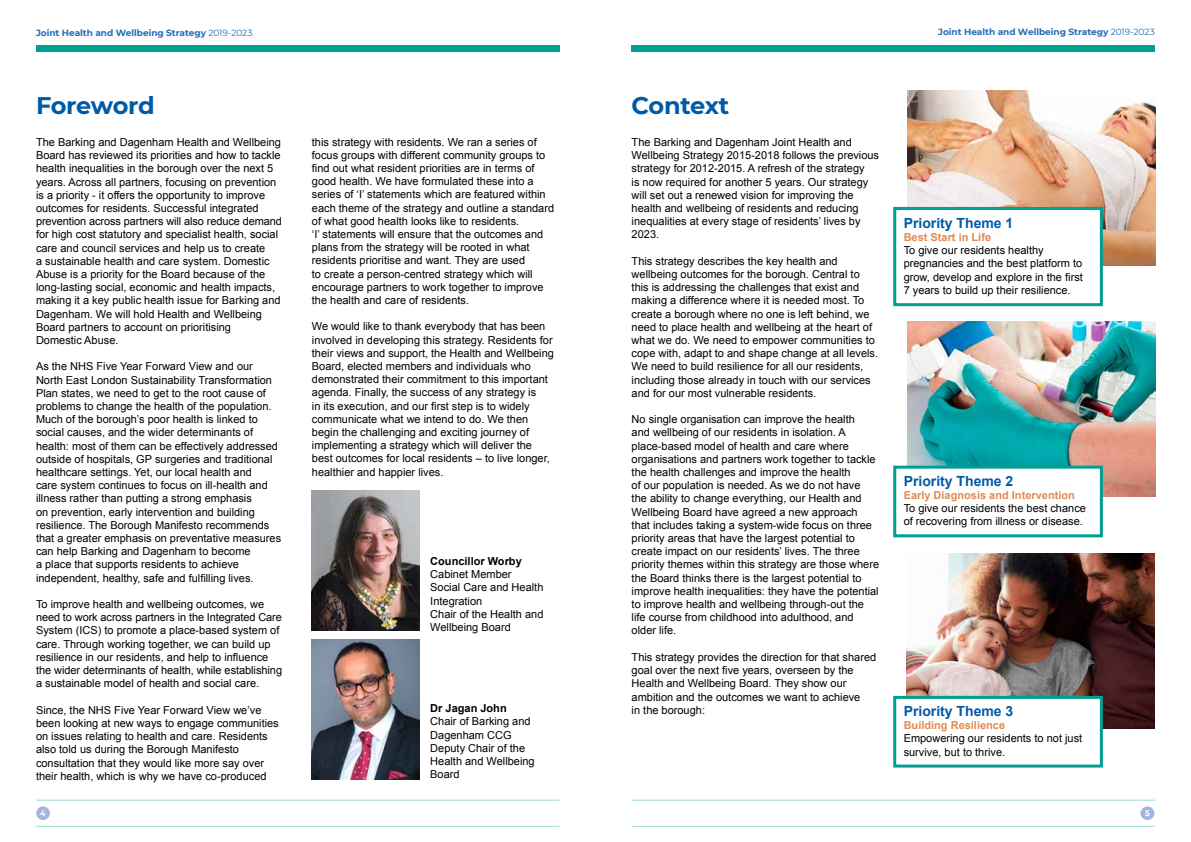
<style>
.page{position:relative;width:1191px;height:842px;background:#fff}
.page>*{position:absolute;margin:0;border:0;box-sizing:border-box;transform-origin:0 0}
.t1{font:700 24px "Montserrat";letter-spacing:-.02em;color:#005aa7}
.t2{font:700 14px "Arial";color:#005aa7}
.t3{font:11px/13.2px "Arial";color:#000}
.t4{font:700 11px "Arial";color:#e18b52}
.t5{font:700 11px "Arial";color:#000}
.t6{font:700 9px "Montserrat";letter-spacing:-.005em;color:#246db5}
.t7{font:700 8px "Montserrat";color:#fff}
.s1{font-weight:400}
</style>
<div class="page">
<img style="left:907px;top:91px;width:248px;height:175px">
<img style="left:907px;top:322px;width:248px;height:175px">
<div style="left:893px;top:207px;width:209px;height:99px;background:#fff;border:3px solid #009f93"></div>
<div style="left:893px;top:466px;width:209px;height:71px;background:#fff;border:3px solid #009f93"></div>
<img style="left:906px;top:554px;width:248px;height:175px">
<div style="left:893px;top:696px;width:209px;height:71px;background:#fff;border:3px solid #009f93"></div>
<img style="left:312px;top:639px;width:108px;height:141px">
<img style="left:312px;top:490px;width:108px;height:141px">
<hr style="left:36px;top:800px;width:523px;height:1px;background:#009f93">
<hr style="left:36px;top:826px;width:523px;height:1px;background:#009f93">
<div style="left:36px;top:806px;width:14px;height:14px;background:#a5b6de;border-radius:50%"></div>
<hr style="left:631px;top:800px;width:524px;height:1px;background:#009f93">
<hr style="left:631px;top:826px;width:524px;height:1px;background:#009f93">
<div style="left:1140px;top:806px;width:14px;height:14px;background:#a5b6de;border-radius:50%"></div>
<div style="left:36px;top:45px;width:523px;height:7px;background:#009f93"></div>
<div style="left:631px;top:45px;width:524px;height:7px;background:#009f93"></div>
<p class="t6" style="left:36px;top:26px;width:218px">Joint Health and Wellbeing Strategy <span class="s1">2019-2023</span></p>
<p class="t6" style="left:938px;top:25px;width:218px">Joint Health and Wellbeing Strategy <span class="s1">2019-2023</span></p>
<h1 class="t1" style="left:36px;top:88px;width:120px">Foreword</h1>
<p class="t3" style="left:36px;top:136px;width:247px">The Barking and Dagenham Health and Wellbeing Board has reviewed its priorities and how to tackle health inequalities in the borough over the next 5 years. Across all partners, focusing on prevention is a priority - it offers the opportunity to improve outcomes for residents. Successful integrated prevention across partners will also reduce demand for high cost statutory and specialist health, social care and council services and help us to create<br>a sustainable health and care system. Domestic Abuse is a priority for the Board because of the long-lasting social, economic and health impacts, making it a key public health issue for Barking and Dagenham. We will hold Health and Wellbeing Board partners to account on prioritising<br>Domestic Abuse.</p>
<p class="t3" style="left:36px;top:360px;width:247px">As the NHS Five Year Forward View and our North East London Sustainability Transformation Plan states, we need to get to the root cause of problems to change the health of the population.<br>Much of the borough’s poor health is linked to social causes, and the wider determinants of health: most of them can be effectively addressed outside of hospitals, GP surgeries and traditional healthcare settings. Yet, our local health and<br>care system continues to focus on ill-health and illness rather than putting a strong emphasis<br>on prevention, early intervention and building resilience. The Borough Manifesto recommends that a greater emphasis on preventative measures can help Barking and Dagenham to become<br>a place that supports residents to achieve independent, healthy, safe and fulfilling lives.</p>
<p class="t3" style="left:36px;top:598px;width:248px">To improve health and wellbeing outcomes, we need to work across partners in the Integrated Care System (ICS) to promote a place-based system of care. Through working together, we can build up resilience in our residents, and help to influence the wider determinants of health, while establishing a sustainable model of health and social care.</p>
<p class="t3" style="left:36px;top:703px;width:244px">Since, the NHS Five Year Forward View we’ve been looking at new ways to engage communities on issues relating to health and care. Residents also told us during the Borough Manifesto consultation that they would like more say over their health, which is why we have co-produced</p>
<p class="t3" style="left:312px;top:135px;width:244px">this strategy with residents. We ran a series of focus groups with different community groups to find out what resident priorities are in terms of good health. We have formulated these into a series of ‘I’ statements which are featured within each theme of the strategy and outline a standard of what good health looks like to residents.<br>‘I’ statements will ensure that the outcomes and plans from the strategy will be rooted in what residents prioritise and want. They are used<br>to create a person-centred strategy which will encourage partners to work together to improve the health and care of residents.</p>
<p class="t3" style="left:312px;top:320px;width:243px">We would like to thank everybody that has been involved in developing this strategy. Residents for their views and support, the Health and Wellbeing Board, elected members and individuals who demonstrated their commitment to this important agenda. Finally, the success of any strategy is<br>in its execution, and our first step is to widely communicate what we intend to do. We then begin the challenging and exciting journey of implementing a strategy which will deliver the best outcomes for local residents – to live longer, healthier and happier lives.</p>
<p class="t5" style="left:430px;top:554px;width:93px">Councillor Worby</p>
<p class="t3" style="left:430px;top:568px;width:115px">Cabinet Member<br>Social Care and Health<br>Integration<br>Chair of the Health and<br>Wellbeing Board</p>
<p class="t5" style="left:430px;top:701px;width:78px">Dr Jagan John</p>
<p class="t3" style="left:430px;top:715px;width:106px">Chair of Barking and<br>Dagenham CCG<br>Deputy Chair of the<br>Health and Wellbeing<br>Board</p>
<h1 class="t1" style="left:631px;top:88px;width:99px">Context</h1>
<p class="t3" style="left:631px;top:136px;width:249px">The Barking and Dagenham Joint Health and Wellbeing Strategy 2015-2018 follows the previous strategy for 2012-2015. A refresh of the strategy<br>is now required for another 5 years. Our strategy will set out a renewed vision for improving the health and wellbeing of residents and reducing inequalities at every stage of residents’ lives by 2023.</p>
<p class="t3" style="left:631px;top:254px;width:248px">This strategy describes the key health and wellbeing outcomes for the borough. Central to this is addressing the challenges that exist and making a difference where it is needed most. To create a borough where no one is left behind, we need to place health and wellbeing at the heart of what we do. We need to empower communities to cope with, adapt to and shape change at all levels.<br>We need to build resilience for all our residents, including those already in touch with our services and for our most vulnerable residents.</p>
<p class="t3" style="left:631px;top:413px;width:249px">No single organisation can improve the health<br>and wellbeing of our residents in isolation. A place-based model of health and care where organisations and partners work together to tackle the health challenges and improve the health<br>of our population is needed. As we do not have<br>the ability to change everything, our Health and Wellbeing Board have agreed a new approach<br>that includes taking a system-wide focus on three priority areas that have the largest potential to create impact on our residents’ lives. The three priority themes within this strategy are those where the Board thinks there is the largest potential to improve health inequalities: they have the potential to improve health and wellbeing through-out the life course from childhood into adulthood, and older life.</p>
<p class="t3" style="left:631px;top:650px;width:246px">This strategy provides the direction for that shared goal over the next five years, overseen by the Health and Wellbeing Board. They show our ambition and the outcomes we want to achieve<br>in the borough:</p>
<p class="t2" style="left:903px;top:214px;width:111px">Priority Theme 1</p>
<p class="t4" style="left:903px;top:230px;width:89px">Best Start in Life</p>
<p class="t3" style="left:903px;top:244px;width:181px">To give our residents healthy pregnancies and the best platform to grow, develop and explore in the first 7 years to build up their resilience.</p>
<p class="t2" style="left:903px;top:472px;width:111px">Priority Theme 2</p>
<p class="t4" style="left:903px;top:488px;width:173px">Early Diagnosis and Intervention</p>
<p class="t3" style="left:903px;top:502px;width:184px">To give our residents the best chance of recovering from illness or disease.</p>
<p class="t2" style="left:903px;top:702px;width:111px">Priority Theme 3</p>
<p class="t4" style="left:903px;top:718px;width:103px">Building Resilience</p>
<p class="t3" style="left:903px;top:732px;width:180px">Empowering our residents to not just survive, but to thrive.</p>
<p class="t7" style="left:40px;top:807px;width:7px">4</p>
<p class="t7" style="left:1145px;top:807px;width:6px">5</p>
</div>
